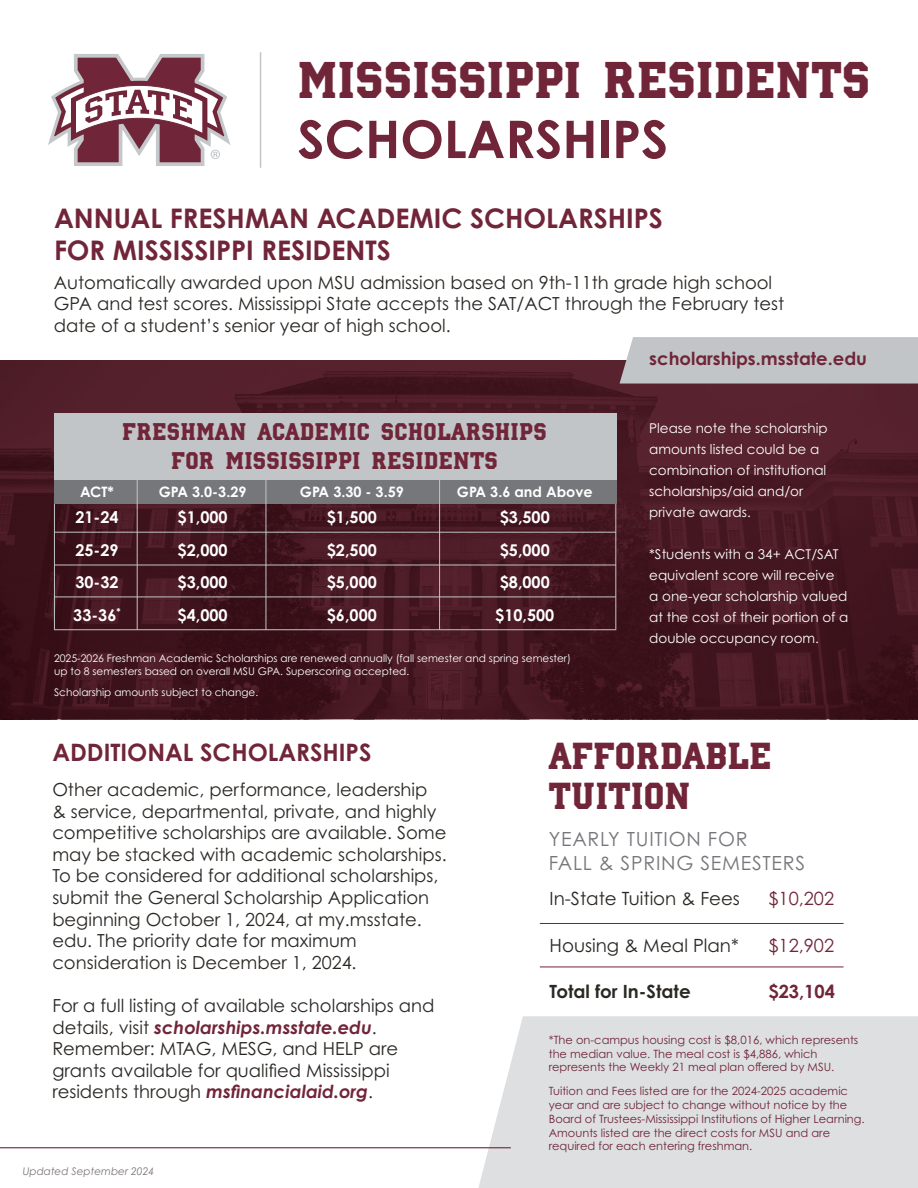
<style>
.page{position:relative;width:918px;height:1188px;background:#fff}
.page>*{position:absolute;margin:0;border:0;box-sizing:border-box;transform-origin:0 0}
.t1{font:700 51.9px "Century Gothic Pro";color:#712539}
.t2{font:45.3px "Bulldog Bol";color:#712539}
.t3{font:33px/39.6px "Bulldog Bol";color:#712539}
.t4{font:700 27px/32.4px "Century Gothic Pro";color:#712539}
.t5{font:700 24px "Century Gothic Pro";color:#712539}
.t6{font:21.15px/28.8px "Bulldog Bol";letter-spacing:.01em;color:#712539;text-align:center}
.t7{font:19.5px/24px "Century Gothic Pro";letter-spacing:.04em;color:#76777b}
.t8{font:18.3px "Century Gothic Pro";color:#2b2824}
.t9{font:700 18.3px "Century Gothic Pro";color:#2b2824}
.t10{font:18.3px "Century Gothic Pro";color:#712539}
.t11{font:700 18.3px "Century Gothic Pro";color:#712539}
.t12{font:18px/21.6px "Century Gothic Pro";color:#2b2824}
.t13{font:700 18px "Century Gothic Pro";color:#712539}
.t14{font:700 16.2px/32.4px "Century Gothic Pro";color:#fff}
.t15{font:700 14.4px "Century Gothic Pro";color:#fff}
.t16{font:13.5px/21px "Century Gothic Pro";color:#fff}
.Footnote{font:11.4px/13.6px "Century Gothic Pro";color:#712539}
.t17{font:10.5px/12.6px "Century Gothic Pro";color:#fff}
.t18{font:italic 10.5px "Century Gothic Pro";color:#7d7674}
.s1{font-weight:700;font-style:italic;color:#712539}
</style>
<div class="page">
<svg style="left:48px;top:54px;width:183px;height:112px"></svg>
<hr style="left:260px;top:52px;width:1px;height:116px;background:#c1c5c7">
<svg style="left:0;top:360px;width:918px;height:359px;background:#461822"></svg>
<div style="left:620px;top:337px;width:298px;height:47px;background:#c1c5c7"></div>
<hr style="left:54px;top:496px;width:1px;height:134px;background:#c1c5c7">
<div style="left:54px;top:413px;width:562px;height:67px;background:#c1c5c7"></div>
<hr style="left:615px;top:496px;width:1px;height:134px;background:#c1c5c7">
<div style="left:54px;top:480px;width:562px;height:24px;background:#76777b"></div>
<hr style="left:55px;top:532px;width:561px;height:1px;background:#c1c5c7">
<hr style="left:54px;top:565px;width:562px;height:1px;background:#c1c5c7">
<hr style="left:54px;top:596px;width:562px;height:1px;background:#c1c5c7">
<hr style="left:54px;top:629px;width:562px;height:1px;background:#c1c5c7">
<hr style="left:137px;top:478px;width:1px;height:152px;background:#c1c5c7">
<hr style="left:266px;top:478px;width:1px;height:152px;background:#c1c5c7">
<hr style="left:439px;top:478px;width:1px;height:152px;background:#c1c5c7">
<hr style="left:540px;top:923px;width:304px;height:1px;background:#712539">
<hr style="left:540px;top:967px;width:304px;height:1px;background:#712539">
<div style="left:478px;top:1016px;width:440px;height:172px;background:#dddfe0"></div>
<hr style="left:0;top:1147px;width:511px;height:1px;background:#712539">
<h1 class="t2" style="left:298px;top:62px;width:574px">MISSISSIPPI RESIDENTS</h1>
<h1 class="t1" style="left:298px;top:107px;width:372px">SCHOLARSHIPS</h1>
<h2 class="t4" style="left:54px;top:202px;width:610px">ANNUAL FRESHMAN ACADEMIC SCHOLARSHIPS<br>FOR MISSISSIPPI RESIDENTS</h2>
<p class="t12" style="left:54px;top:271px;width:732px">Automatically awarded upon MSU admission based on 9th-11th grade high school<br>GPA and test scores. Mississippi State accepts the SAT/ACT through the February test date of a student’s senior year of high school.</p>
<p class="t13" style="left:649px;top:348px;width:219px">scholarships.msstate.edu</p>
<p class="t6" style="left:122px;top:419px;width:426px">FRESHMAN ACADEMIC SCHOLARSHIPS<br>FOR MISSISSIPPI RESIDENTS</p>
<p class="t15" style="left:80px;top:483px;width:35px">ACT*</p>
<p class="t14" style="left:73px;top:501px;width:49px">21-24<br>25-29<br>30-32<br>33-36<sup>*</sup></p>
<p class="t15" style="left:159px;top:483px;width:89px">GPA 3.0-3.29</p>
<p class="t14" style="left:178px;top:501px;width:51px;text-align:justify">$1,000 $2,000 $3,000 $4,000</p>
<p class="t15" style="left:300px;top:483px;width:105px">GPA 3.30 - 3.59</p>
<p class="t14" style="left:327px;top:501px;width:51px;text-align:justify">$1,500 $2,500 $5,000 $6,000</p>
<p class="t15" style="left:457px;top:483px;width:137px">GPA 3.6 and Above</p>
<p class="t14" style="left:495px;top:501px;width:61px">$3,500 $5,000 $8,000 $10,500</p>
<p class="t17" style="left:54px;top:652px;width:518px">2025-2026 Freshman Academic Scholarships are renewed annually (fall semester and spring semester) up to 8 semesters based on overall MSU GPA. Superscoring accepted.</p>
<p class="t17" style="left:54px;top:686px;width:206px">Scholarship amounts subject to change.</p>
<p class="t16" style="left:649px;top:417px;width:180px">Please note the scholarship amounts listed could be a combination of institutional scholarships/aid and/or private awards.</p>
<p class="t16" style="left:649px;top:543px;width:201px">*Students with a 34+ ACT/SAT equivalent score will receive<br>a one-year scholarship valued at the cost of their portion of a double occupancy room.</p>
<h2 class="t5" style="left:52px;top:737px;width:321px">ADDITIONAL SCHOLARSHIPS</h2>
<p class="t12" style="left:52px;top:778px;width:396px">Other academic, performance, leadership<br>&amp; service, departmental, private, and highly competitive scholarships are available. Some may be stacked with academic scholarships.<br>To be considered for additional scholarships, submit the General Scholarship Application beginning October 1, 2024, at my.msstate. edu. The priority date for maximum consideration is December 1, 2024.</p>
<p class="t12" style="left:52px;top:994px;width:384px">For a full listing of available scholarships and details, visit <span class="s1">scholarships.msstate.edu</span>.<br>Remember: MTAG, MESG, and HELP are grants available for qualified Mississippi residents through <span class="s1">msfinancialaid.org</span>.</p>
<p class="t18" style="left:23px;top:1164px;width:133px">Updated September 2024</p>
<h2 class="t3" style="left:549px;top:739px;width:224px">AFFORDABLE<br>TUITION</h2>
<h2 class="t7" style="left:549px;top:826px;width:258px">YEARLY TUITION FOR<br>FALL &amp; SPRING SEMESTERS</h2>
<p class="t8" style="left:550px;top:888px;width:192px">In-State Tuition &amp; Fees</p>
<p class="t8" style="left:550px;top:934px;width:191px">Housing &amp; Meal Plan*</p>
<p class="t9" style="left:550px;top:980px;width:143px">Total for In-State</p>
<p class="t10" style="left:768px;top:888px;width:67px">$10,202</p>
<p class="t10" style="left:768px;top:934px;width:67px">$12,902</p>
<p class="t11" style="left:768px;top:980px;width:68px">$23,104</p>
<p class="Footnote" style="left:549px;top:1033px;width:311px">*The on-campus housing cost is $8,016, which represents the median value. The meal cost is $4,886, which represents the Weekly 21 meal plan offered by MSU.</p>
<p class="Footnote" style="left:549px;top:1084px;width:317px">Tuition and Fees listed are for the 2024-2025 academic year and are subject to change without notice by the Board of Trustees-Mississippi Institutions of Higher Learning.<br>Amounts listed are the direct costs for MSU and are required for each entering freshman.</p>
</div>
